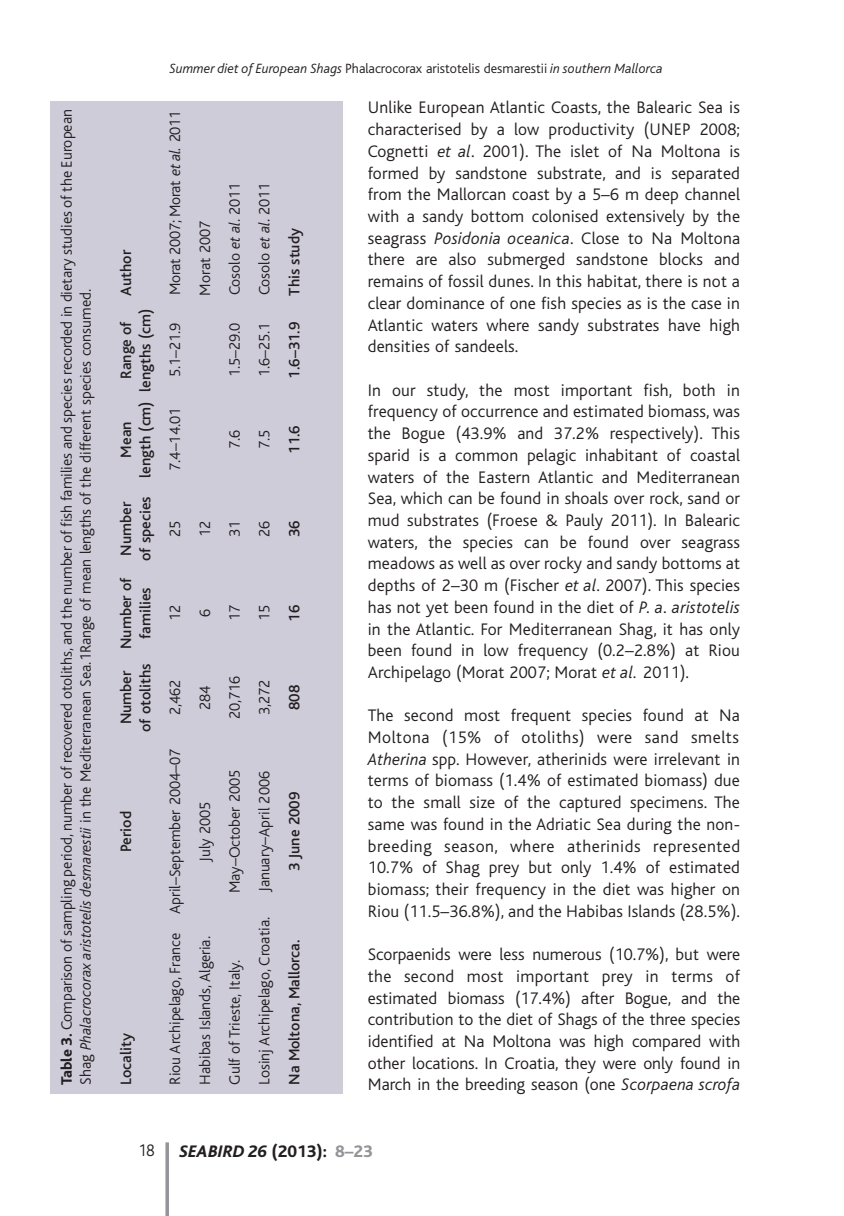
<style>
.page{position:relative;width:844px;height:1216px;background:#fff}
.page>*{position:absolute;margin:0;border:0;box-sizing:border-box;transform-origin:0 0}
.t1{font:300 17.5px/21.7px "Bliss";letter-spacing:.01em;color:#231f20;text-align:justify}
.t2{font:italic 800 17.5px "Bliss";color:#231f20}
.t3{font:300 17.5px "Bliss";letter-spacing:.01em;color:#231f20;scale:.9 1}
.t4{font:300 15.75px/19.2px "Bliss";color:#231f20}
.t5{font:500 15.75px "Bliss";color:#231f20}
.t6{font:italic 300 14px "Bliss";color:#231f20}
.s1{font-weight:800}
.s2{font-style:italic}
.s3{font-style:normal}
.s4{font-style:normal;color:#939598}
</style>
<div class="page">
<svg style="left:165px;top:1142px;width:4px;height:73px"></svg>
<div style="left:50px;top:101px;width:293px;height:992px;background:#cdccd8"></div>
<p class="t4" style="left:58px;top:1084px;width:976px;rotate:-90deg"><span class="s1">Table 3.</span> Comparison of sampling period, number of recovered otoliths, and the number of fish families and species recorded in dietary studies of the European<br>Shag <span class="s2">Phalacrocorax aristotelis desmarestii</span> in the Mediterranean Sea.1Range of mean lengths of the different species consumed.</p>
<p class="t5" style="left:121px;top:295px;width:47px;rotate:-90deg">Author</p>
<p class="t5" style="left:140px;top:561px;width:254px;rotate:-90deg">of species length (cm) lengths (cm)</p>
<p class="t5" style="left:121px;top:379px;width:59px;rotate:-90deg">Range of</p>
<p class="t5" style="left:121px;top:457px;width:38px;rotate:-90deg">Mean</p>
<p class="t5" style="left:121px;top:555px;width:55px;rotate:-90deg">Number</p>
<p class="t5" style="left:121px;top:649px;width:73px;rotate:-90deg">Number of</p>
<p class="t5" style="left:140px;top:639px;width:53px;rotate:-90deg">families</p>
<p class="t5" style="left:140px;top:732px;width:70px;rotate:-90deg">of otoliths</p>
<p class="t5" style="left:121px;top:724px;width:55px;rotate:-90deg">Number</p>
<p class="t5" style="left:121px;top:852px;width:42px;rotate:-90deg">Period</p>
<p class="t5" style="left:121px;top:1084px;width:53px;rotate:-90deg">Locality</p>
<p class="t6" style="left:169px;top:64px;width:494px">Summer diet of European Shags <span class="s3">Phalacrocorax aristotelis desmarestii</span> in southern Mallorca</p>
<p class="t4" style="left:167px;top:295px;width:186px;rotate:-90deg">Morat 2007; Morat <span class="s2">et al.</span> 2011</p>
<p class="t4" style="left:167px;top:377px;width:56px;rotate:-90deg">5.1–21.9</p>
<p class="t4" style="left:167px;top:471px;width:64px;rotate:-90deg">7.4–14.01</p>
<p class="t4" style="left:197px;top:295px;width:76px;rotate:-90deg">Morat 2007</p>
<p class="t4" style="left:226px;top:295px;width:114px;rotate:-90deg">Cosolo <span class="s2">et al</span>. 2011</p>
<p class="t4" style="left:226px;top:377px;width:56px;rotate:-90deg">1.5–29.0</p>
<p class="t4" style="left:256px;top:295px;width:114px;rotate:-90deg">Cosolo <span class="s2">et al</span>. 2011</p>
<p class="t4" style="left:256px;top:377px;width:56px;rotate:-90deg">1.6–25.1</p>
<p class="t5" style="left:289px;top:295px;width:69px;rotate:-90deg">This study</p>
<p class="t5" style="left:289px;top:378px;width:58px;rotate:-90deg">1.6–31.9</p>
<p class="t4" style="left:226px;top:449px;width:21px;rotate:-90deg">7.6</p>
<p class="t4" style="left:256px;top:449px;width:21px;rotate:-90deg">7.5</p>
<p class="t5" style="left:289px;top:454px;width:30px;rotate:-90deg">11.6</p>
<p class="t4" style="left:167px;top:537px;width:18px;rotate:-90deg">25</p>
<p class="t4" style="left:197px;top:537px;width:18px;rotate:-90deg">12</p>
<p class="t4" style="left:226px;top:537px;width:18px;rotate:-90deg">31</p>
<p class="t4" style="left:256px;top:537px;width:18px;rotate:-90deg">26</p>
<p class="t5" style="left:289px;top:537px;width:18px;rotate:-90deg">36</p>
<p class="t4" style="left:167px;top:621px;width:18px;rotate:-90deg">12</p>
<p class="t4" style="left:197px;top:617px;width:10px;rotate:-90deg">6</p>
<p class="t4" style="left:226px;top:621px;width:18px;rotate:-90deg">17</p>
<p class="t4" style="left:256px;top:621px;width:18px;rotate:-90deg">15</p>
<p class="t5" style="left:289px;top:621px;width:18px;rotate:-90deg">16</p>
<p class="t4" style="left:167px;top:715px;width:37px;rotate:-90deg">2,462</p>
<p class="t4" style="left:167px;top:1084px;width:337px;rotate:-90deg">Riou Archipelago, France April–September 2004–07</p>
<p class="t4" style="left:197px;top:709px;width:26px;rotate:-90deg">284</p>
<p class="t4" style="left:226px;top:719px;width:45px;rotate:-90deg">20,716</p>
<p class="t4" style="left:197px;top:861px;width:62px;rotate:-90deg">July 2005</p>
<p class="t4" style="left:226px;top:893px;width:125px;rotate:-90deg">May–October 2005</p>
<p class="t4" style="left:197px;top:1084px;width:150px;rotate:-90deg">Habibas Islands, Algeria.</p>
<p class="t4" style="left:226px;top:1084px;width:126px;rotate:-90deg">Gulf of Trieste, Italy.</p>
<p class="t4" style="left:256px;top:715px;width:37px;rotate:-90deg">3,272</p>
<p class="t4" style="left:256px;top:891px;width:122px;rotate:-90deg">January–April 2006</p>
<p class="t4" style="left:256px;top:1084px;width:169px;rotate:-90deg">Losinj Archipelago, Croatia.</p>
<p class="t5" style="left:289px;top:710px;width:27px;rotate:-90deg">808</p>
<p class="t5" style="left:289px;top:871px;width:81px;rotate:-90deg">3 June 2009</p>
<p class="t5" style="left:289px;top:1084px;width:146px;rotate:-90deg">Na Moltona, Mallorca.</p>
<p class="t1" style="left:367px;top:98px;width:374px">Unlike European Atlantic Coasts, the Balearic Sea is characterised by a low productivity (UNEP 2008; Cognetti <span class="s2">et al</span>. 2001). The islet of Na Moltona is formed by sandstone substrate, and is separated from the Mallorcan coast by a 5–6 m deep channel with a sandy bottom colonised extensively by the seagrass <span class="s2">Posidonia oceanica</span>. Close to Na Moltona there are also submerged sandstone blocks and remains of fossil dunes. In this habitat, there is not a clear dominance of one fish species as is the case in Atlantic waters where sandy substrates have high densities of sandeels.</p>
<p class="t1" style="left:367px;top:381px;width:374px">In our study, the most important fish, both in frequency of occurrence and estimated biomass, was the Bogue (43.9% and 37.2% respectively). This sparid is a common pelagic inhabitant of coastal waters of the Eastern Atlantic and Mediterranean Sea, which can be found in shoals over rock, sand or mud substrates (Froese &amp; Pauly 2011). In Balearic waters, the species can be found over seagrass meadows as well as over rocky and sandy bottoms at depths of 2–30 m (Fischer <span class="s2">et al</span>. 2007). This species has not yet been found in the diet of <span class="s2">P. a. aristotelis </span>in the Atlantic<span class="s2">.</span> For Mediterranean Shag, it has only been found in low frequency (0.2–2.8%) at Riou Archipelago (Morat 2007; Morat <span class="s2">et al.</span> 2011).</p>
<p class="t1" style="left:367px;top:706px;width:374px">The second most frequent species found at Na Moltona (15% of otoliths) were sand smelts <span class="s2">Atherina</span> spp. However, atherinids were irrelevant in terms of biomass (1.4% of estimated biomass) due to the small size of the captured specimens. The same was found in the Adriatic Sea during the non&shy;breeding season, where atherinids represented 10.7% of Shag prey but only 1.4% of estimated biomass; their frequency in the diet was higher on Riou (11.5–36.8%), and the Habibas Islands (28.5%).</p>
<p class="t1" style="left:368px;top:945px;width:374px">Scorpaenids were less numerous (10.7%), but were the second most important prey in terms of estimated biomass (17.4%) after Bogue, and the contribution to the diet of Shags of the three species identified at Na Moltona was high compared with other locations. In Croatia, they were only found in March in the breeding season (one <span class="s2">Scorpaena scrofa</span></p>
<p class="t3" style="left:138px;top:1144px;width:20px">18</p>
<p class="t2" style="left:179px;top:1145px;width:195px">SEABIRD 26 <span class="s3">(2013):</span> <span class="s4">8–23</span></p>
</div>
